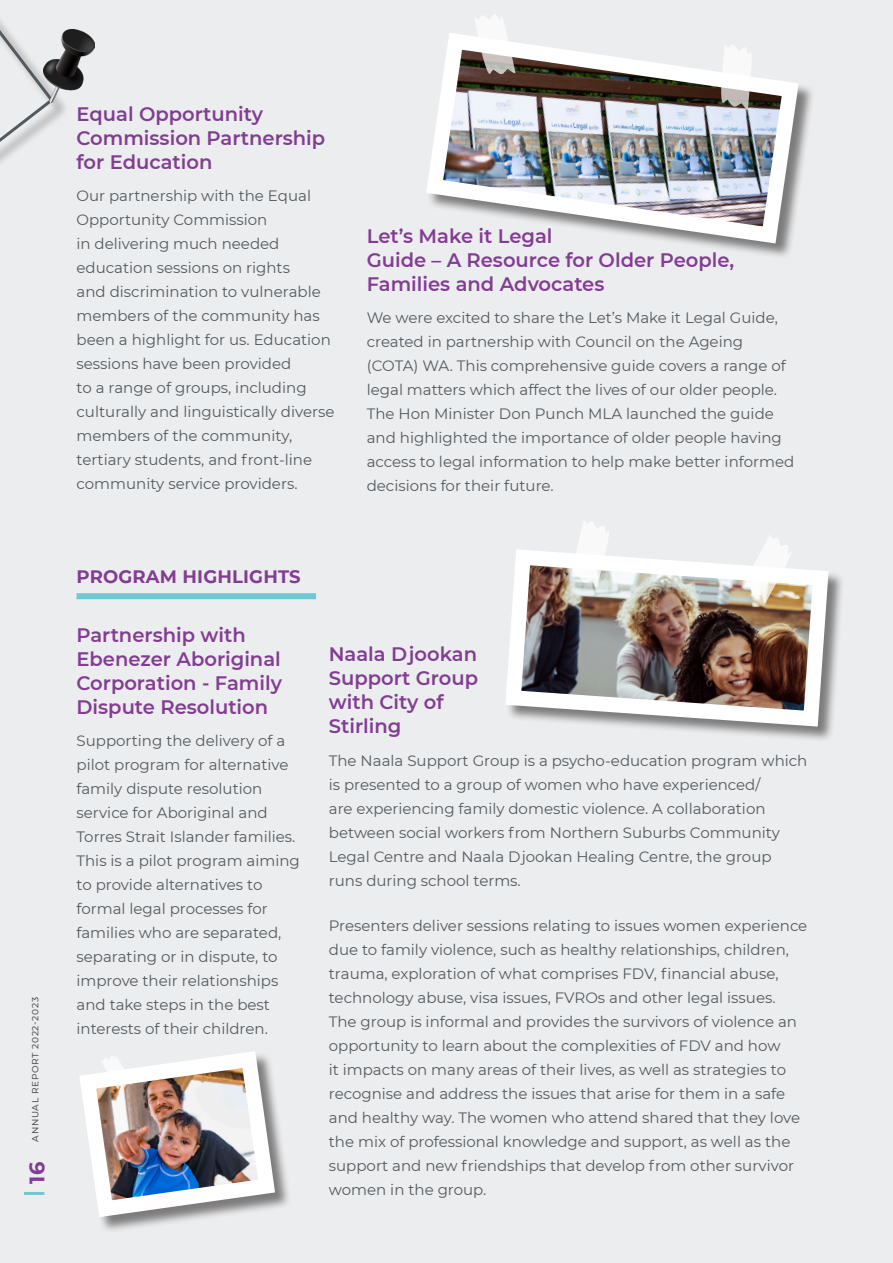
<style>
.page{position:relative;width:893px;height:1263px;background:#ecedee}
.page>*{position:absolute;margin:0;border:0;box-sizing:border-box;transform-origin:0 0}
.t1{font:700 21px "Montserrat";color:#823d93}
.year_in_review_title_h3{font:600 19.5px/24px "Montserrat";color:#823d93}
.small_title_H2{font:700 18px "Montserrat";letter-spacing:.01em;color:#823d93}
.body_copy{font:15px/24px "Montserrat";color:#535a5f}
.t2{font:500 9px "Montserrat";letter-spacing:.075em;color:#535a5f}
</style>
<div class="page">
<img style="left:426px;top:33px;width:381px;height:219px">
<svg style="left:474px;top:15px;width:42px;height:61px"></svg>
<svg style="left:720px;top:44px;width:32px;height:66px"></svg>
<div style="left:77px;top:593px;width:239px;height:6px;background:#6fc9d2"></div>
<div style="left:80px;top:1052px;width:211px;height:181px;background:#231f20;opacity:.55"></div>
<img style="left:79px;top:1051px;width:205px;height:174px">
<div style="left:506px;top:550px;width:339px;height:193px;background:#231f20;opacity:.55"></div>
<img style="left:505px;top:549px;width:332px;height:186px">
<svg style="left:743px;top:535px;width:50px;height:69px"></svg>
<svg style="left:571px;top:521px;width:39px;height:67px"></svg>
<svg style="left:0;top:20px;width:56px;height:143px"></svg>
<img style="left:44px;top:29px;width:50px;height:73px">
<hr style="left:24px;top:1192px;width:20px;height:3px;background:#6fc9d2">
<p class="t2" style="left:29px;top:1141px;width:146px;rotate:-90deg">ANNUAL REPORT 2022-2023</p>
<h1 class="t1" style="left:22px;top:1183px;width:23px;rotate:-90deg">16</h1>
<p class="year_in_review_title_h3" style="left:77px;top:101px;width:250px">Equal Opportunity<br>Commission Partnership for Education</p>
<p class="body_copy" style="left:77px;top:184px;width:259px">Our partnership with the Equal<br>Opportunity Commission<br>in delivering much needed education sessions on rights<br>and discrimination to vulnerable members of the community has been a highlight for us. Education sessions have been provided<br>to a range of groups, including culturally and linguistically diverse members of the community, tertiary students, and front-line community service providers.</p>
<p class="small_title_H2" style="left:77px;top:564px;width:226px">PROGRAM HIGHLIGHTS</p>
<p class="year_in_review_title_h3" style="left:367px;top:223px;width:369px">Let’s Make it Legal<br>Guide – A Resource for Older People,<br>Families and Advocates</p>
<p class="body_copy" style="left:367px;top:306px;width:429px">We were excited to share the Let’s Make it Legal Guide, created in partnership with Council on the Ageing (COTA) WA. This comprehensive guide covers a range of legal matters which affect the lives of our older people.<br>The Hon Minister Don Punch MLA launched the guide and highlighted the importance of older people having access to legal information to help make better informed decisions for their future.</p>
<p class="year_in_review_title_h3" style="left:77px;top:622px;width:207px">Partnership with<br>Ebenezer Aboriginal<br>Corporation - Family<br>Dispute Resolution</p>
<p class="body_copy" style="left:77px;top:728px;width:225px">Supporting the delivery of a pilot program for alternative family dispute resolution service for Aboriginal and<br>Torres Strait Islander families.<br>This is a pilot program aiming to provide alternatives to formal legal processes for families who are separated, separating or in dispute, to improve their relationships and take steps in the best interests of their children.</p>
<p class="year_in_review_title_h3" style="left:329px;top:641px;width:151px">Naala Djookan<br>Support Group with City of<br>Stirling</p>
<p class="body_copy" style="left:329px;top:748px;width:480px">The Naala Support Group is a psycho-education program which is presented to a group of women who have experienced/<br>are experiencing family domestic violence. A collaboration between social workers from Northern Suburbs Community Legal Centre and Naala Djookan Healing Centre, the group runs during school terms.</p>
<p class="body_copy" style="left:329px;top:913px;width:480px">Presenters deliver sessions relating to issues women experience due to family violence, such as healthy relationships, children, trauma, exploration of what comprises FDV, financial abuse, technology abuse, visa issues, FVROs and other legal issues.<br>The group is informal and provides the survivors of violence an opportunity to learn about the complexities of FDV and how<br>it impacts on many areas of their lives, as well as strategies to recognise and address the issues that arise for them in a safe and healthy way. The women who attend shared that they love the mix of professional knowledge and support, as well as the support and new friendships that develop from other survivor women in the group.</p>
</div>
